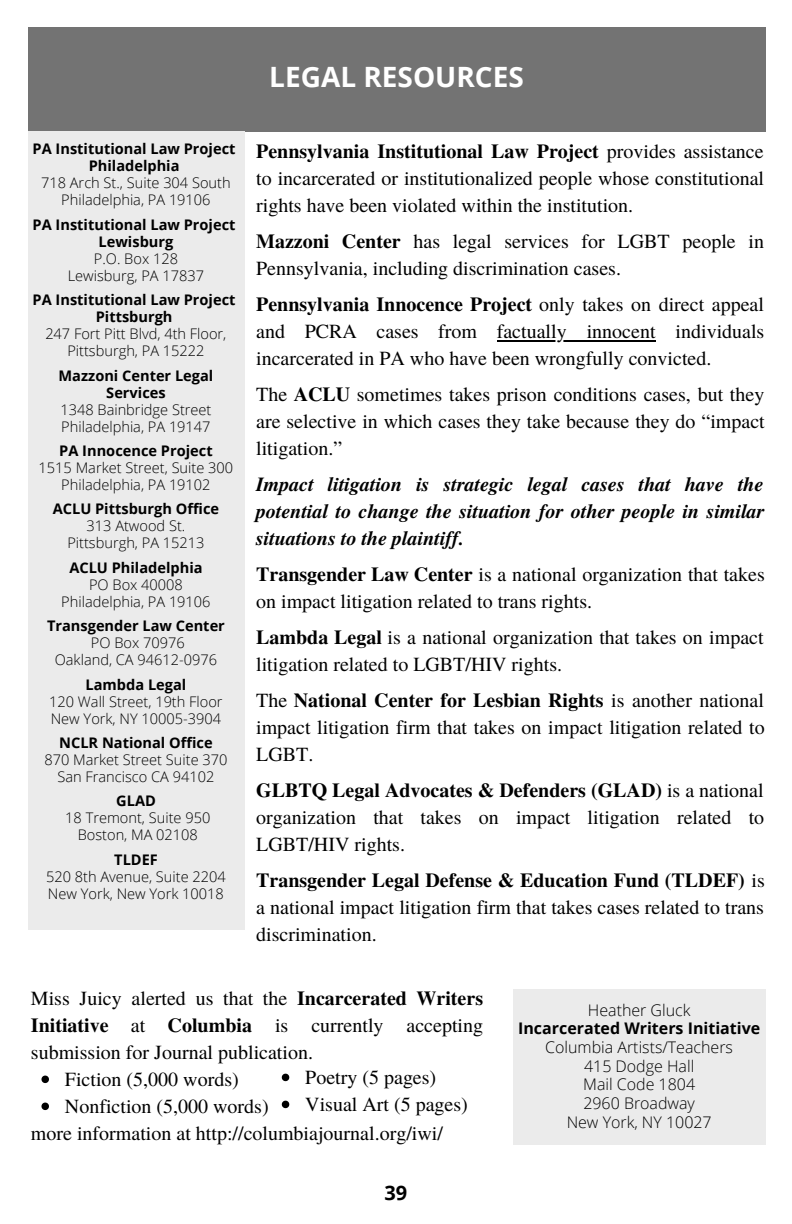
<style>
.page{position:relative;width:792px;height:1224px;background:#fff}
.page>*{position:absolute;margin:0;border:0;box-sizing:border-box;transform-origin:0 0}
.t1{font:700 28px "Open Sans";color:#fff}
.t2{font:20px/27px "Te X Gyre Termes";color:#000;text-align:justify}
.t3{font:italic 700 20px/27px "Te X Gyre Termes";color:#000;text-align:justify}
.t4{font:700 20px "Open Sans";color:#000}
.t5{font:300 16px/18.6px "Open Sans";color:#000;text-align:center}
.t6{font:700 16px "Open Sans";color:#000}
.t7{font:300 14.6px/17px "Open Sans";color:#000;text-align:center}
.t8{font:700 14.6px/17px "Open Sans";color:#000;text-align:center}
.s1{font-weight:700}
</style>
<div class="page">
<hr style="left:497px;top:340px;width:159px;height:1px;background:#000">
<svg style="left:41px;top:1076px;width:8px;height:7px"></svg>
<svg style="left:41px;top:1103px;width:8px;height:7px"></svg>
<svg style="left:282px;top:1074px;width:7px;height:7px"></svg>
<svg style="left:282px;top:1101px;width:7px;height:7px"></svg>
<h1 class="t1" style="left:269px;top:57px;width:256px">LEGAL RESOURCES</h1>
<p class="t8" style="left:33px;top:140px;width:204px">PA Institutional Law Project<br>Philadelphia</p>
<p class="t7" style="left:41px;top:174px;width:191px">718 Arch St., Suite 304 South<br>Philadelphia, PA 19106</p>
<p class="t8" style="left:33px;top:216px;width:204px">PA Institutional Law Project<br>Lewisburg</p>
<p class="t7" style="left:68px;top:250px;width:138px">P.O. Box 128<br>Lewisburg, PA 17837</p>
<p class="t8" style="left:33px;top:291px;width:204px">PA Institutional Law Project<br>Pittsburgh</p>
<p class="t7" style="left:45px;top:325px;width:183px">247 Fort Pitt Blvd, 4th Floor,<br>Pittsburgh, PA 15222</p>
<p class="t8" style="left:59px;top:366px;width:156px">Mazzoni Center Legal<br>Services</p>
<p class="t7" style="left:60px;top:400px;width:152px;text-align:left">1348 Bainbridge Street<br>Philadelphia, PA 19147</p>
<p class="t8" style="left:59px;top:442px;width:155px">PA Innocence Project</p>
<p class="t7" style="left:39px;top:459px;width:196px">1515 Market Street, Suite 300<br>Philadelphia, PA 19102</p>
<p class="t8" style="left:53px;top:500px;width:168px">ACLU Pittsburgh Office</p>
<p class="t7" style="left:67px;top:517px;width:139px">313 Atwood St.<br>Pittsburgh, PA 15213</p>
<p class="t8" style="left:69px;top:559px;width:135px">ACLU Philadelphia</p>
<p class="t7" style="left:61px;top:576px;width:151px">PO Box 40008<br>Philadelphia, PA 19106</p>
<p class="t8" style="left:47px;top:617px;width:179px">Transgender Law Center</p>
<p class="t7" style="left:55px;top:634px;width:164px">PO Box 70976<br>Oakland, CA 94612-0976</p>
<p class="t8" style="left:86px;top:675px;width:102px">Lambda Legal</p>
<p class="t7" style="left:49px;top:692px;width:175px;text-align:left">120 Wall Street, 19th Floor<br>New York, NY 10005-3904</p>
<p class="t8" style="left:59px;top:734px;width:155px">NCLR National Office</p>
<p class="t7" style="left:44px;top:751px;width:185px">870 Market Street Suite 370<br>San Francisco CA 94102</p>
<p class="t8" style="left:116px;top:792px;width:41px">GLAD</p>
<p class="t7" style="left:65px;top:809px;width:147px">18 Tremont, Suite 950<br>Boston, MA 02108</p>
<p class="t8" style="left:114px;top:851px;width:45px">TLDEF</p>
<p class="t7" style="left:46px;top:868px;width:181px;text-align:left">520 8th Avenue, Suite 2204<br>New York, New York 10018</p>
<p class="t2" style="left:256px;top:137px;width:509px"><span class="s1">Pennsylvania Institutional Law Project</span> provides assistance to incarcerated or institutionalized people whose constitutional rights have been violated within the institution.</p>
<p class="t2" style="left:256px;top:227px;width:509px"><span class="s1">Mazzoni Center</span> has legal services for LGBT people in<br>Pennsylvania, including discrimination cases.</p>
<p class="t2" style="left:256px;top:290px;width:510px"><span class="s1">Pennsylvania Innocence Project</span> only takes on direct appeal and PCRA cases from factually innocent individuals incarcerated in PA who have been wrongfully convicted.</p>
<p class="t2" style="left:256px;top:380px;width:510px">The <span class="s1">ACLU</span> sometimes takes prison conditions cases, but they are selective in which cases they take because they do “impact litigation.”</p>
<p class="t3" style="left:256px;top:470px;width:510px">Impact litigation is strategic legal cases that have the potential to change the situation for other people in similar situations to the plaintiff.</p>
<p class="t2" style="left:256px;top:560px;width:510px"><span class="s1">Transgender Law Center</span> is a national organization that takes on impact litigation related to trans rights.</p>
<p class="t2" style="left:256px;top:623px;width:509px"><span class="s1">Lambda Legal</span> is a national organization that takes on impact litigation related to LGBT/HIV rights.</p>
<p class="t2" style="left:256px;top:686px;width:510px">The <span class="s1">National Center for Lesbian Rights</span> is another national impact litigation firm that takes on impact litigation related to LGBT.</p>
<p class="t2" style="left:256px;top:776px;width:510px"><span class="s1">GLBTQ Legal Advocates &amp; Defenders (GLAD)</span> is a national organization that takes on impact litigation related to LGBT/HIV rights.</p>
<p class="t2" style="left:256px;top:866px;width:510px"><span class="s1">Transgender Legal Defense &amp; Education Fund (TLDEF)</span> is a national impact litigation firm that takes cases related to trans discrimination.</p>
<p class="t2" style="left:31px;top:984px;width:454px">Miss Juicy alerted us that the <span class="s1">Incarcerated Writers Initiative</span> at <span class="s1">Columbia</span> is currently accepting submission for Journal publication.</p>
<p class="t2" style="left:65px;top:1065px;width:205px">Fiction (5,000 words)<br>Nonfiction (5,000 words)</p>
<p class="t2" style="left:305px;top:1063px;width:164px">Poetry (5 pages)<br>Visual Art (5 pages)</p>
<p class="t2" style="left:31px;top:1119px;width:414px">more information at http://columbiajournal.org/iwi/</p>
<p class="t4" style="left:385px;top:1178px;width:24px">39</p>
<p class="t5" style="left:588px;top:1000px;width:104px">Heather Gluck</p>
<p class="t6" style="left:518px;top:1017px;width:244px">Incarcerated Writers Initiative</p>
<p class="t5" style="left:545px;top:1037px;width:189px">Columbia Artists/Teachers<br>415 Dodge Hall<br>Mail Code 1804<br>2960 Broadway<br>New York, NY 10027</p>
</div>
